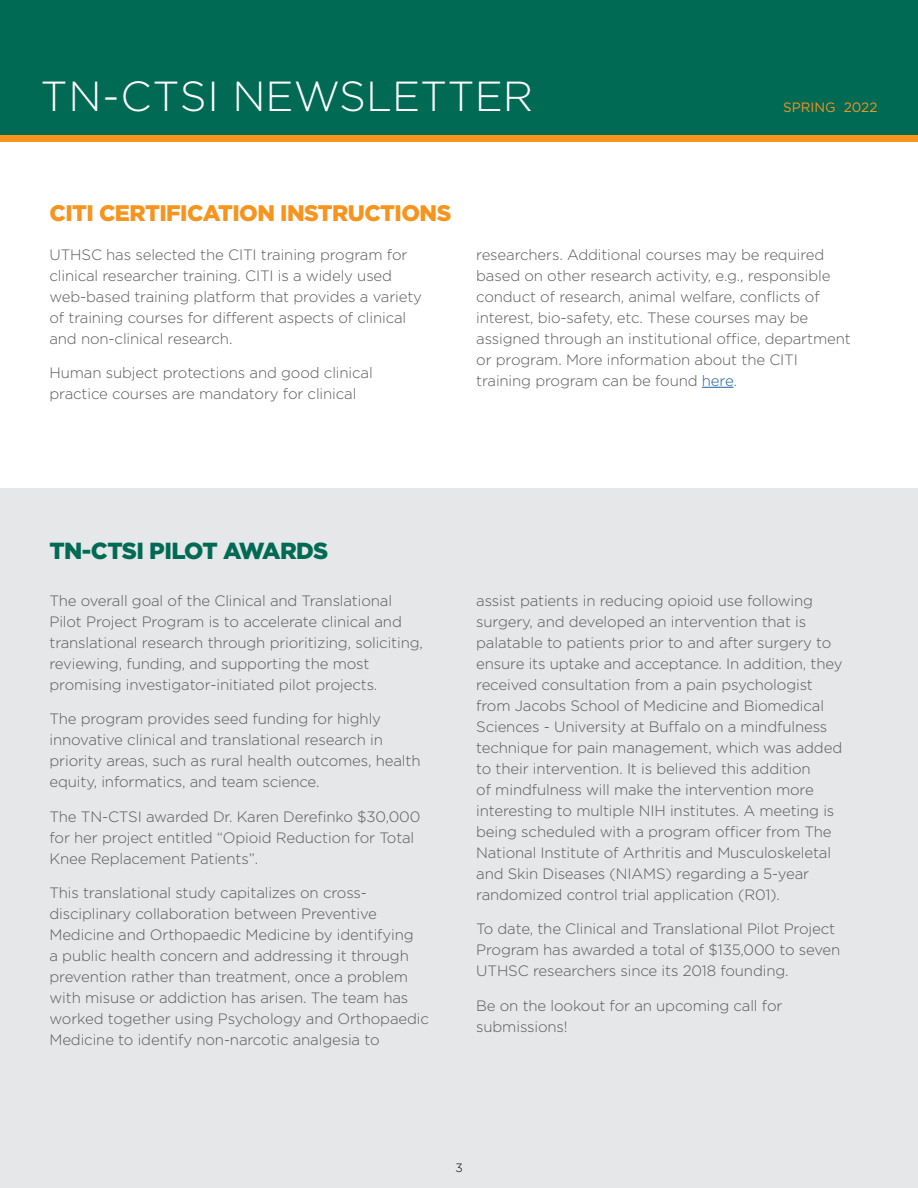
<style>
.page{position:relative;width:918px;height:1188px;background:#fff}
.page>*{position:absolute;margin:0;border:0;box-sizing:border-box;transform-origin:0 0}
.t1{font:300 42px "Gotham";color:#fff}
.t2{font:900 23.25px "Gotham";letter-spacing:-.025em;color:#006a55}
.t3{font:900 22.5px "Gotham";letter-spacing:-.025em;color:#f7941e}
.t4{font:300 15px/21px "Gotham";letter-spacing:-.01em;color:#58595b}
.t5{font:13.5px "Gotham";color:#f7941e}
.t6{font:300 12px "Gotham";color:#000}
.s1{color:#215e9e}
</style>
<div class="page">
<div style="left:0;top:0;width:918px;height:134px;background:#006a55"></div>
<div style="left:0;top:135px;width:918px;height:7px;background:#f7941e"></div>
<div style="left:0;top:488px;width:918px;height:700px;background:#e6e7e8"></div>
<hr style="left:702px;top:387px;width:32px;height:1px;background:#215e9e">
<h1 class="t1" style="left:40px;top:70px;width:494px">TN-CTSI NEWSLETTER</h1>
<h3 class="t3" style="left:49px;top:198px;width:403px">CITI CERTIFICATION INSTRUCTIONS</h3>
<p class="t5" style="left:783px;top:99px;width:96px">SPRING 2022</p>
<p class="t4" style="left:49px;top:244px;width:374px">UTHSC has selected the CITI training program for clinical researcher training. CITI is a widely used web-based training platform that provides a variety of training courses for different aspects of clinical and non-clinical research.</p>
<p class="t4" style="left:49px;top:362px;width:325px">Human subject protections and good clinical practice courses are mandatory for clinical</p>
<p class="t4" style="left:476px;top:244px;width:376px">researchers. Additional courses may be required based on other research activity, e.g., responsible conduct of research, animal welfare, conflicts of interest, bio-safety, etc. These courses may be assigned through an institutional office, department or program. More information about the CITI training program can be found <span class="s1">here</span>.</p>
<h2 class="t2" style="left:49px;top:534px;width:280px">TN-CTSI PILOT AWARDS</h2>
<p class="t4" style="left:49px;top:590px;width:375px">The overall goal of the Clinical and Translational Pilot Project Program is to accelerate clinical and translational research through prioritizing, soliciting, reviewing, funding, and supporting the most promising investigator-initiated pilot projects.</p>
<p class="t4" style="left:49px;top:708px;width:373px">The program provides seed funding for highly innovative clinical and translational research in priority areas, such as rural health outcomes, health equity, informatics, and team science.</p>
<p class="t4" style="left:49px;top:806px;width:372px">The TN-CTSI awarded Dr. Karen Derefinko $30,000 for her project entitled “Opioid Reduction for Total<br>Knee Replacement Patients”.</p>
<p class="t4" style="left:49px;top:882px;width:381px">This translational study capitalizes on cross&shy;disciplinary collaboration between Preventive Medicine and Orthopaedic Medicine by identifying<br>a public health concern and addressing it through prevention rather than treatment, once a problem with misuse or addiction has arisen. The team has worked together using Psychology and Orthopaedic Medicine to identify non-narcotic analgesia to</p>
<p class="t4" style="left:476px;top:590px;width:368px">assist patients in reducing opioid use following surgery, and developed an intervention that is palatable to patients prior to and after surgery to ensure its uptake and acceptance. In addition, they received consultation from a pain psychologist from Jacobs School of Medicine and Biomedical Sciences - University at Buffalo on a mindfulness technique for pain management, which was added to their intervention. It is believed this addition<br>of mindfulness will make the intervention more interesting to multiple NIH institutes. A meeting is being scheduled with a program officer from The National Institute of Arthritis and Musculoskeletal and Skin Diseases (NIAMS) regarding a 5-year randomized control trial application (R01).</p>
<p class="t4" style="left:476px;top:918px;width:366px">To date, the Clinical and Translational Pilot Project<br>Program has awarded a total of $135,000 to seven<br>UTHSC researchers since its 2018 founding.</p>
<p class="t4" style="left:476px;top:995px;width:308px">Be on the lookout for an upcoming call for submissions!</p>
<p class="t6" style="left:455px;top:1160px;width:9px">3</p>
</div>
